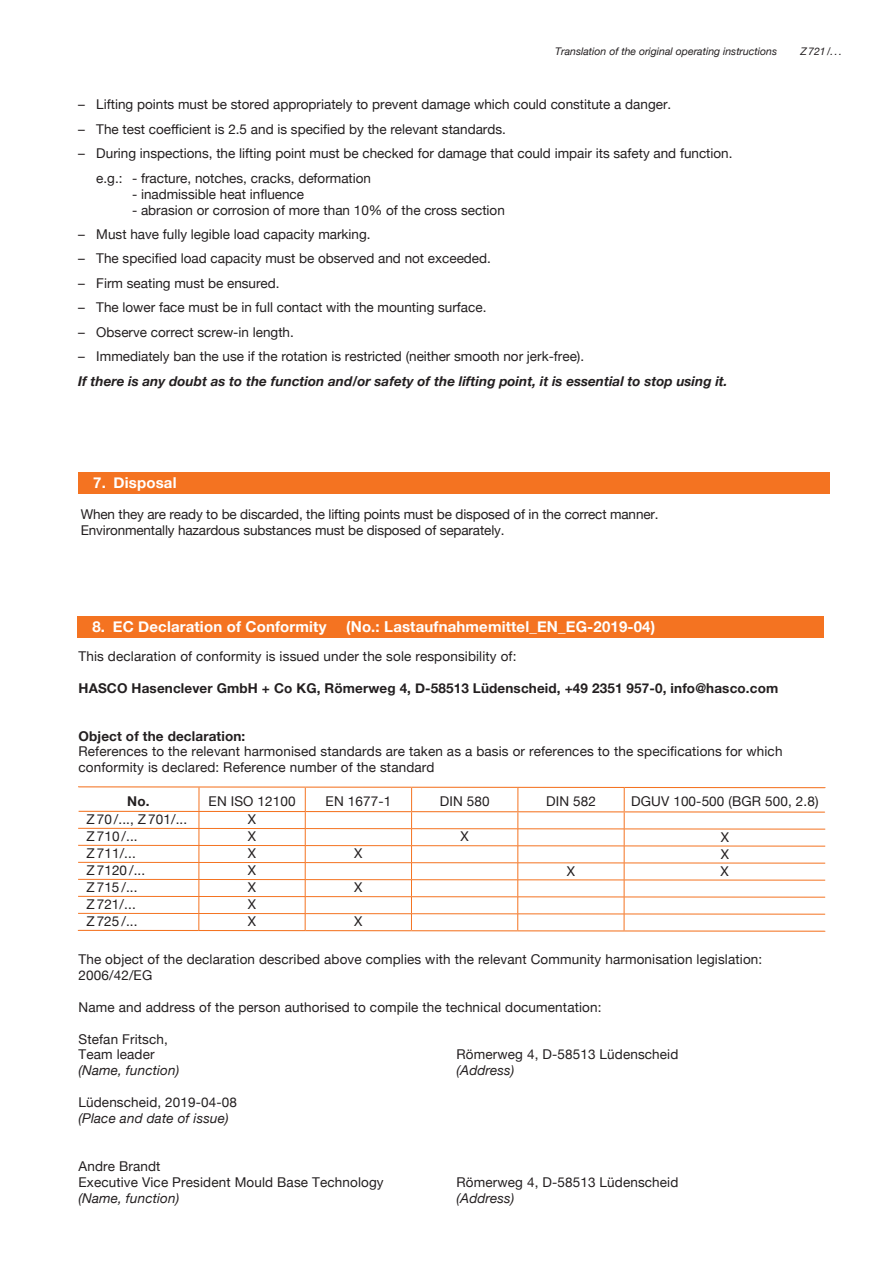
<style>
.page{position:relative;width:893px;height:1263px;background:#fff}
.page>*{position:absolute;margin:0;border:0;box-sizing:border-box;transform-origin:0 0}
.t1{font:700 15px "Helvetica Neue";letter-spacing:.01em;color:#fff}
.t2{font:13.5px/15.9px "Helvetica Neue";color:#231f20}
.t3{font:700 13.5px "Helvetica Neue";letter-spacing:.01em;color:#231f20}
.t4{font:italic 700 13.5px "Helvetica Neue";color:#231f20}
.t5{font:italic 13.5px "Helvetica Neue";letter-spacing:.01em;color:#231f20}
.t6{font:italic 10.5px "Helvetica Neue";color:#231f20}
</style>
<div class="page">
<div style="left:77px;top:616px;width:747px;height:21px;background:#f47321"></div>
<svg style="left:79px;top:787px;width:746px;height:143px"></svg>
<hr style="left:78px;top:786px;width:121px;height:1px;background:#f47321">
<hr style="left:199px;top:786px;width:106px;height:2px;background:#f47321">
<hr style="left:305px;top:786px;width:107px;height:2px;background:#f47321">
<hr style="left:412px;top:787px;width:106px;height:1px;background:#f47321">
<hr style="left:518px;top:787px;width:106px;height:1px;background:#f47321">
<hr style="left:624px;top:787px;width:201px;height:1px;background:#f47321">
<hr style="left:78px;top:811px;width:121px;height:1px;background:#f47321">
<hr style="left:199px;top:811px;width:106px;height:1px;background:#f47321">
<hr style="left:305px;top:811px;width:107px;height:1px;background:#f47321">
<hr style="left:412px;top:811px;width:106px;height:1px;background:#f47321">
<hr style="left:518px;top:811px;width:106px;height:1px;background:#f47321">
<hr style="left:624px;top:811px;width:201px;height:2px;background:#f47321">
<hr style="left:78px;top:930px;width:121px;height:1px;background:#f47321">
<hr style="left:199px;top:930px;width:106px;height:1px;background:#f47321">
<hr style="left:305px;top:930px;width:106px;height:1px;background:#f47321">
<hr style="left:411px;top:930px;width:107px;height:1px;background:#f47321">
<hr style="left:518px;top:930px;width:106px;height:1px;background:#f47321">
<hr style="left:624px;top:930px;width:201px;height:2px;background:#f47321">
<svg style="left:825px;top:828px;width:1px;height:103px"></svg>
<svg style="left:199px;top:787px;width:1px;height:143px"></svg>
<svg style="left:305px;top:788px;width:1px;height:142px"></svg>
<svg style="left:411px;top:788px;width:1px;height:142px"></svg>
<svg style="left:517px;top:788px;width:2px;height:142px"></svg>
<svg style="left:624px;top:788px;width:1px;height:142px"></svg>
<hr style="left:78px;top:828px;width:121px;height:1px;background:#f47321">
<hr style="left:199px;top:828px;width:106px;height:1px;background:#f47321">
<hr style="left:305px;top:828px;width:107px;height:1px;background:#f47321">
<hr style="left:412px;top:828px;width:106px;height:1px;background:#f47321">
<hr style="left:518px;top:828px;width:106px;height:1px;background:#f47321">
<hr style="left:624px;top:829px;width:201px;height:1px;background:#f47321">
<hr style="left:78px;top:845px;width:121px;height:1px;background:#f47321">
<hr style="left:199px;top:845px;width:106px;height:1px;background:#f47321">
<hr style="left:305px;top:845px;width:107px;height:1px;background:#f47321">
<hr style="left:412px;top:845px;width:106px;height:1px;background:#f47321">
<hr style="left:518px;top:845px;width:106px;height:1px;background:#f47321">
<hr style="left:624px;top:846px;width:201px;height:1px;background:#f47321">
<hr style="left:78px;top:862px;width:121px;height:1px;background:#f47321">
<hr style="left:199px;top:862px;width:106px;height:1px;background:#f47321">
<hr style="left:305px;top:862px;width:106px;height:1px;background:#f47321">
<hr style="left:411px;top:862px;width:107px;height:1px;background:#f47321">
<hr style="left:518px;top:862px;width:106px;height:1px;background:#f47321">
<hr style="left:624px;top:863px;width:201px;height:1px;background:#f47321">
<hr style="left:78px;top:879px;width:121px;height:1px;background:#f47321">
<hr style="left:199px;top:879px;width:106px;height:1px;background:#f47321">
<hr style="left:305px;top:879px;width:106px;height:1px;background:#f47321">
<hr style="left:411px;top:879px;width:107px;height:1px;background:#f47321">
<hr style="left:518px;top:879px;width:106px;height:1px;background:#f47321">
<hr style="left:624px;top:880px;width:201px;height:1px;background:#f47321">
<hr style="left:78px;top:896px;width:121px;height:1px;background:#f47321">
<hr style="left:199px;top:896px;width:106px;height:1px;background:#f47321">
<hr style="left:305px;top:896px;width:106px;height:1px;background:#f47321">
<hr style="left:411px;top:896px;width:107px;height:1px;background:#f47321">
<hr style="left:518px;top:896px;width:106px;height:1px;background:#f47321">
<hr style="left:624px;top:897px;width:201px;height:1px;background:#f47321">
<hr style="left:78px;top:913px;width:121px;height:1px;background:#f47321">
<hr style="left:199px;top:913px;width:106px;height:1px;background:#f47321">
<hr style="left:305px;top:913px;width:106px;height:1px;background:#f47321">
<hr style="left:411px;top:913px;width:107px;height:1px;background:#f47321">
<hr style="left:518px;top:913px;width:106px;height:1px;background:#f47321">
<hr style="left:624px;top:914px;width:201px;height:1px;background:#f47321">
<div style="left:78px;top:472px;width:751px;height:21px;background:#f47321"></div>
<p class="t6" style="left:555px;top:43px;width:223px">Translation of the original operating instructions</p>
<p class="t6" style="left:800px;top:43px;width:43px">Z721/...</p>
<p class="t2" style="left:78px;top:97px;width:595px">– Lifting points must be stored appropriately to prevent damage which could constitute a danger.</p>
<p class="t2" style="left:78px;top:122px;width:429px">– The test coefficient is 2.5 and is specified by the relevant standards.</p>
<p class="t2" style="left:96px;top:142px;width:638px;line-height:24.5px;text-indent:-18px">– During inspections, the lifting point must be checked for damage that could impair its safety and function. e.g.: - fracture, notches, cracks, deformation</p>
<p class="t2" style="left:132px;top:187px;width:174px">- inadmissible heat influence</p>
<p class="t2" style="left:132px;top:203px;width:374px">- abrasion or corrosion of more than 10% of the cross section</p>
<p class="t2" style="left:78px;top:227px;width:294px">– Must have fully legible load capacity marking.</p>
<p class="t2" style="left:78px;top:251px;width:414px">– The specified load capacity must be observed and not exceeded.</p>
<p class="t2" style="left:78px;top:276px;width:203px">– Firm seating must be ensured.</p>
<p class="t2" style="left:78px;top:300px;width:410px">– The lower face must be in full contact with the mounting surface.</p>
<p class="t2" style="left:78px;top:325px;width:217px">– Observe correct screw-in length.</p>
<p class="t2" style="left:78px;top:349px;width:508px">– Immediately ban the use if the rotation is restricted (neither smooth nor jerk-free).</p>
<p class="t4" style="left:78px;top:370px;width:651px">If there is any doubt as to the function and/or safety of the lifting point, it is essential to stop using it.</p>
<p class="t1" style="left:93px;top:471px;width:85px">7. Disposal</p>
<p class="t2" style="left:81px;top:507px;width:579px">When they are ready to be discarded, the lifting points must be disposed of in the correct manner.<br>Environmentally hazardous substances must be disposed of separately.</p>
<p class="t1" style="left:92px;top:615px;width:236px">8. EC Declaration of Conformity</p>
<p class="t1" style="left:346px;top:615px;width:311px">(No.: Lastaufnahmemittel_EN_EG-2019-04)</p>
<p class="t2" style="left:79px;top:649px;width:439px">This declaration of conformity is issued under the sole responsibility of:</p>
<p class="t3" style="left:79px;top:677px;width:701px">HASCO Hasenclever GmbH + Co KG, Römerweg 4, D-58513 Lüdenscheid, +49 2351 957-0, info@hasco.com</p>
<p class="t3" style="left:79px;top:725px;width:168px">Object of the declaration:</p>
<p class="t2" style="left:79px;top:744px;width:705px">References to the relevant harmonised standards are taken as a basis or references to the specifications for which conformity is declared: Reference number of the standard</p>
<p class="t3" style="left:127px;top:790px;width:24px">No.</p>
<p class="t2" style="left:209px;top:794px;width:89px">EN ISO 12100</p>
<p class="t2" style="left:326px;top:794px;width:67px">EN 1677-1</p>
<p class="t2" style="left:440px;top:794px;width:51px">DIN 580</p>
<p class="t2" style="left:546px;top:794px;width:51px">DIN 582</p>
<p class="t2" style="left:631px;top:794px;width:189px">DGUV 100-500 (BGR 500, 2.8)</p>
<p class="t2" style="left:87px;top:812px;width:102px">Z70 /..., Z701/...</p>
<p class="t2" style="left:248px;top:812px;width:10px">X</p>
<p class="t2" style="left:87px;top:829px;width:53px">Z710 /...</p>
<p class="t2" style="left:248px;top:829px;width:10px">X</p>
<p class="t2" style="left:461px;top:829px;width:10px">X</p>
<p class="t2" style="left:721px;top:830px;width:10px">X</p>
<p class="t2" style="left:87px;top:846px;width:51px">Z711/...</p>
<p class="t2" style="left:248px;top:846px;width:10px">X</p>
<p class="t2" style="left:354px;top:846px;width:10px">X</p>
<p class="t2" style="left:721px;top:847px;width:10px">X</p>
<p class="t2" style="left:87px;top:863px;width:60px">Z7120 /...</p>
<p class="t2" style="left:248px;top:863px;width:10px">X</p>
<p class="t2" style="left:567px;top:863px;width:10px">X</p>
<p class="t2" style="left:721px;top:864px;width:10px">X</p>
<p class="t2" style="left:86px;top:880px;width:53px">Z715 /...</p>
<p class="t2" style="left:248px;top:880px;width:10px">X</p>
<p class="t2" style="left:354px;top:880px;width:10px">X</p>
<p class="t2" style="left:86px;top:897px;width:51px">Z721/...</p>
<p class="t2" style="left:248px;top:897px;width:10px">X</p>
<p class="t2" style="left:86px;top:914px;width:53px">Z725 /...</p>
<p class="t2" style="left:248px;top:914px;width:10px">X</p>
<p class="t2" style="left:354px;top:914px;width:10px">X</p>
<p class="t2" style="left:79px;top:952px;width:685px">The object of the declaration described above complies with the relevant Community harmonisation legislation:<br>2006/42/EG</p>
<p class="t2" style="left:79px;top:1000px;width:524px">Name and address of the person authorised to compile the technical documentation:</p>
<p class="t2" style="left:79px;top:1031px;width:91px">Stefan Fritsch,<br>Team leader</p>
<p class="t2" style="left:457px;top:1047px;width:223px">Römerweg 4, D-58513 Lüdenscheid</p>
<p class="t5" style="left:79px;top:1061px;width:102px">(Name, function)</p>
<p class="t5" style="left:457px;top:1061px;width:59px">(Address)</p>
<p class="t2" style="left:79px;top:1095px;width:160px">Lüdenscheid, 2019-04-08</p>
<p class="t5" style="left:79px;top:1109px;width:152px">(Place and date of issue)</p>
<p class="t2" style="left:79px;top:1159px;width:307px">Andre Brandt<br>Executive Vice President Mould Base Technology</p>
<p class="t2" style="left:457px;top:1175px;width:223px">Römerweg 4, D-58513 Lüdenscheid</p>
<p class="t5" style="left:79px;top:1188px;width:102px">(Name, function)</p>
<p class="t5" style="left:457px;top:1188px;width:59px">(Address)</p>
</div>
